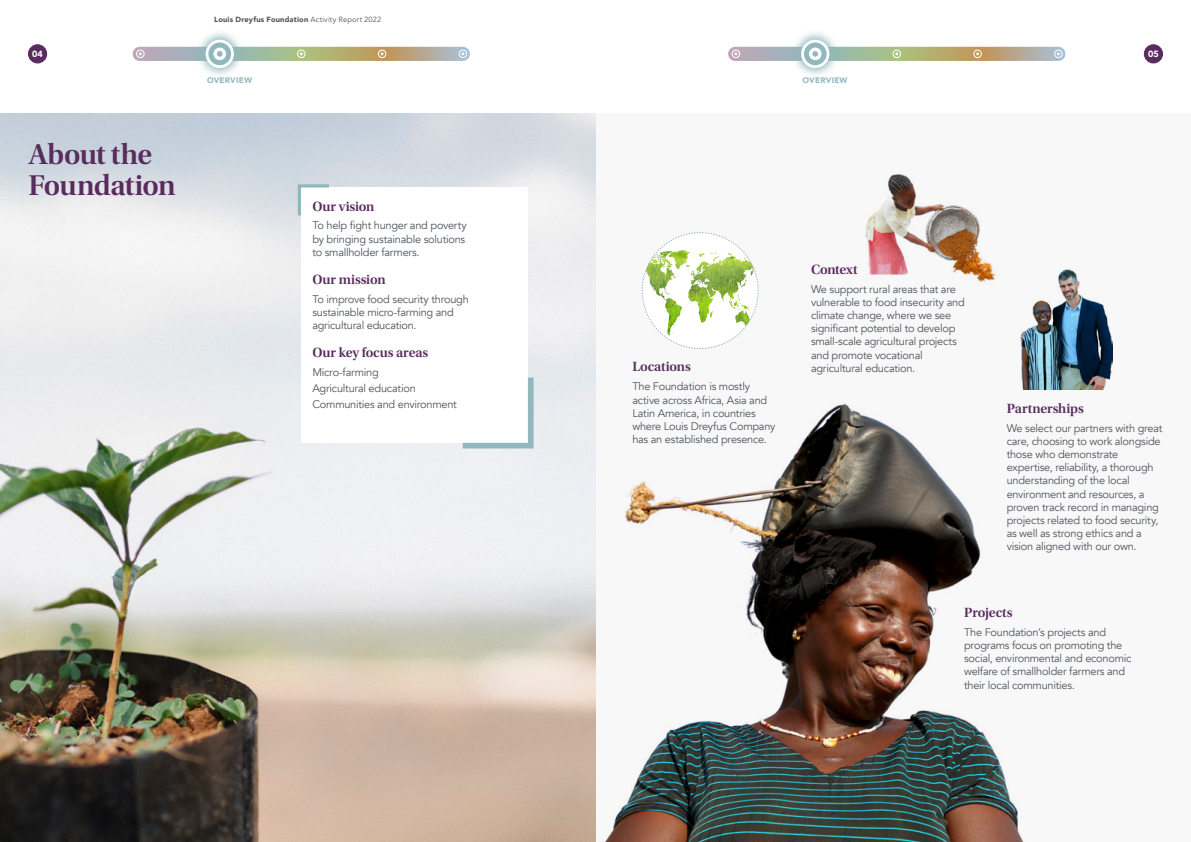
<style>
.page{position:relative;width:1191px;height:842px;background:#fff}
.page>*{position:absolute;margin:0;border:0;box-sizing:border-box;transform-origin:0 0}
.t1{font:30px/31px "Utopia Std Semibold Subh";letter-spacing:-.025em;color:#592b5e}
.t2{font:14px "Utopia Std Semibold Subh";letter-spacing:-.01em;color:#592b5e}
.t3{font:11px/13.2px "Avenir";letter-spacing:-.025em;color:#4e545b}
.t4{font:900 9px "Avenir";color:#fff}
.t5{font:900 8px "Avenir";letter-spacing:.035em;color:#91b8bd}
.t6{font:900 7.5px "Avenir";letter-spacing:.025em;color:#4e545b}
.s1{font-weight:400}
</style>
<div class="page">
<div style="left:595px;top:113px;width:596px;height:729px;background:#f8f8f9"></div>
<img style="left:0;top:113px;width:595px;height:729px">
<img style="left:865px;top:174px;width:131px;height:108px">
<img style="left:595px;top:402px;width:429px;height:440px">
<svg style="left:642px;top:232px;width:116px;height:117px"></svg>
<img style="left:1020px;top:269px;width:92px;height:121px">
<div style="left:301px;top:188px;width:227px;height:255px;background:#fff"></div>
<svg style="left:298px;top:184px;width:31px;height:31px"></svg>
<svg style="left:463px;top:378px;width:70px;height:70px"></svg>
<div style="left:1144px;top:45px;width:18px;height:18px;background:#592b5e;border-radius:50%"></div>
<div style="left:1144px;top:45px;width:18px;height:18px;border:1px solid #592b5e;border-radius:50%"></div>
<svg style="left:735px;top:47px;width:323px;height:14px;background:#b0af91"></svg>
<div style="left:892px;top:50px;width:9px;height:8px;border:1px solid #fff;border-radius:50%"></div>
<div style="left:731px;top:50px;width:9px;height:8px;border:1px solid #fff;border-radius:50%"></div>
<div style="left:973px;top:50px;width:8px;height:8px;border:1px solid #fff;border-radius:50%"></div>
<div style="left:1054px;top:50px;width:8px;height:8px;border:1px solid #fff;border-radius:50%"></div>
<svg style="left:790px;top:32px;width:50px;height:43px"></svg>
<svg style="left:801px;top:40px;width:28px;height:28px"></svg>
<div style="left:804px;top:43px;width:22px;height:22px;background:#91b8bd;border-radius:50%"></div>
<div style="left:808px;top:47px;width:14px;height:14px;background:#fff;border-radius:50%"></div>
<div style="left:808px;top:47px;width:14px;height:14px;border:1px solid #91b8bd;border-radius:50%"></div>
<svg style="left:812px;top:51px;width:6px;height:6px"></svg>
<div style="left:28px;top:45px;width:19px;height:18px;background:#592b5e;border-radius:50%"></div>
<div style="left:28px;top:45px;width:19px;height:18px;border:1px solid #592b5e;border-radius:50%"></div>
<svg style="left:140px;top:47px;width:323px;height:14px;background:#b0b091"></svg>
<div style="left:297px;top:50px;width:8px;height:8px;border:1px solid #fff;border-radius:50%"></div>
<div style="left:136px;top:50px;width:9px;height:8px;border:1px solid #fff;border-radius:50%"></div>
<div style="left:378px;top:50px;width:8px;height:8px;border:1px solid #fff;border-radius:50%"></div>
<div style="left:459px;top:50px;width:8px;height:8px;border:1px solid #fff;border-radius:50%"></div>
<svg style="left:195px;top:32px;width:50px;height:43px"></svg>
<svg style="left:206px;top:40px;width:28px;height:28px"></svg>
<div style="left:208px;top:43px;width:23px;height:22px;background:#91b8bd;border-radius:50%"></div>
<div style="left:213px;top:47px;width:14px;height:14px;background:#fff;border-radius:50%"></div>
<div style="left:213px;top:47px;width:14px;height:14px;border:1px solid #91b8bd;border-radius:50%"></div>
<svg style="left:217px;top:51px;width:6px;height:6px"></svg>
<p class="t4" style="left:32px;top:47px;width:12px">04</p>
<h1 class="t1" style="left:28px;top:139px;width:149px">About the<br>Foundation</h1>
<p class="t6" style="left:214px;top:13px;width:169px">Louis Dreyfus Foundation <span class="s1">Activity Report 2022</span></p>
<p class="t5" style="left:207px;top:73px;width:47px">OVERVIEW</p>
<p class="t2" style="left:312px;top:198px;width:64px">Our vision</p>
<p class="t3" style="left:312px;top:219px;width:156px">To help fight hunger and poverty by bringing sustainable solutions to smallholder farmers.</p>
<p class="t2" style="left:312px;top:272px;width:75px">Our mission</p>
<p class="t3" style="left:312px;top:293px;width:158px">To improve food security through sustainable micro-farming and agricultural education.</p>
<p class="t2" style="left:312px;top:345px;width:118px">Our key focus areas</p>
<p class="t3" style="left:312px;top:365px;width:146px;line-height:16px">Micro-farming<br>Agricultural education<br>Communities and environment</p>
<p class="t5" style="left:802px;top:73px;width:47px">OVERVIEW</p>
<p class="t4" style="left:1148px;top:47px;width:12px">05</p>
<p class="t2" style="left:811px;top:261px;width:48px">Context</p>
<p class="t3" style="left:811px;top:282px;width:155px">We support rural areas that are vulnerable to food insecurity and climate change, where we see significant potential to develop small-scale agricultural projects and promote vocational</p>
<p class="t2" style="left:632px;top:359px;width:60px">Locations</p>
<p class="t3" style="left:811px;top:362px;width:106px">agricultural education.</p>
<p class="t3" style="left:632px;top:380px;width:144px">The Foundation is mostly active across Africa, Asia and<br>Latin America, in countries where Louis Dreyfus Company has an established presence.</p>
<p class="t2" style="left:1006px;top:400px;width:79px">Partnerships</p>
<p class="t3" style="left:1006px;top:421px;width:157px">We select our partners with great care, choosing to work alongside those who demonstrate expertise, reliability, a thorough understanding of the local environment and resources, a proven track record in managing projects related to food security, as well as strong ethics and a vision aligned with our own.</p>
<p class="t2" style="left:964px;top:605px;width:50px">Projects</p>
<p class="t3" style="left:964px;top:625px;width:169px">The Foundation’s projects and programs focus on promoting the social, environmental and economic welfare of smallholder farmers and their local communities.</p>
</div>
